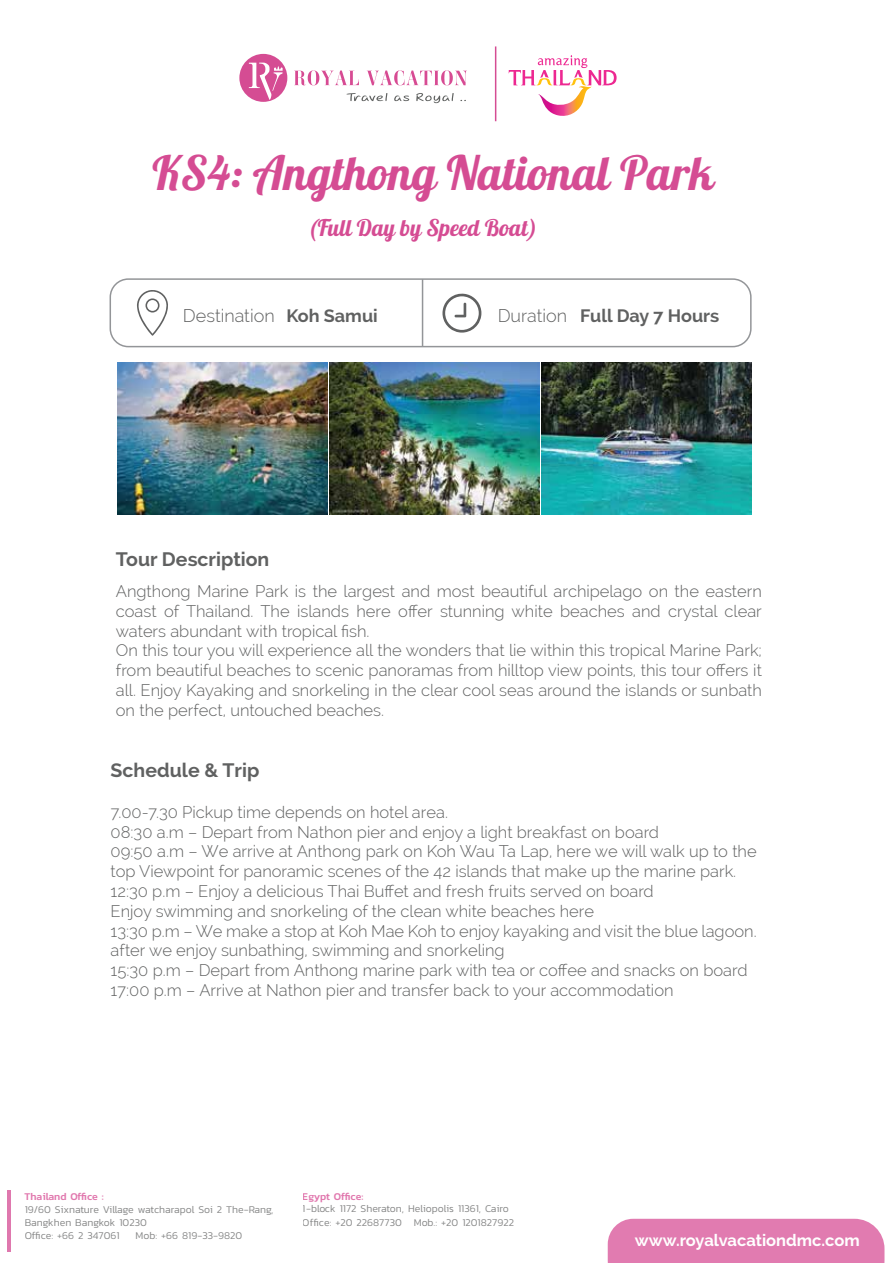
<style>
.page{position:relative;width:893px;height:1263px;background:#fff}
.page>*{position:absolute;margin:0;border:0;box-sizing:border-box;transform-origin:0 0}
.t1{font:47.1px "Pattaya";color:#d54c93}
.t2{font:22.95px "Pattaya";color:#d54c93}
.t3{font:700 19.5px "Raleway";color:#606161}
.t4{font:300 18px "Raleway";color:#606161}
.t5{font:700 18px "Raleway";color:#606161}
.t6{font:300 16.5px/19.8px "Raleway";color:#606161}
.t7{font:700 16.5px "Raleway";color:#fff}
.t8{font:300 10.5px/12.6px "Kanit";color:#606161}
.t9{font:500 10.5px "Kanit";color:#d74b93}
.s1{font-weight:700}
</style>
<div class="page">
<svg style="left:239px;top:54px;width:48px;height:48px"></svg>
<svg style="left:294px;top:70px;width:65px;height:15px"></svg>
<svg style="left:367px;top:70px;width:100px;height:15px"></svg>
<svg style="left:346px;top:93px;width:41px;height:8px"></svg>
<svg style="left:394px;top:96px;width:15px;height:5px"></svg>
<svg style="left:416px;top:93px;width:38px;height:10px"></svg>
<hr style="left:495px;top:46px;width:1px;height:75px;background:#d54c93">
<div style="left:608px;top:1219px;width:276px;height:44px;background:#e17bb0"></div>
<hr style="left:7px;top:1190px;width:4px;height:62px;background:#df78ae">
<div style="left:110px;top:278px;width:642px;height:69px;border:2px solid #939598;border-radius:18px"></div>
<hr style="left:422px;top:279px;width:1px;height:68px;background:#939598">
<svg style="left:137px;top:290px;width:31px;height:46px"></svg>
<svg style="left:442px;top:293px;width:39px;height:40px"></svg>
<svg style="left:509px;top:55px;width:108px;height:61px"></svg>
<img style="left:118px;top:362px;width:210px;height:153px">
<img style="left:330px;top:362px;width:210px;height:153px">
<img style="left:542px;top:362px;width:210px;height:153px">
<h1 class="t1" style="left:152px;top:142px;width:563px">KS4: Angthong National Park</h1>
<h2 class="t2" style="left:308px;top:213px;width:231px">(Full Day by Speed Boat)</h2>
<p class="t4" style="left:183px;top:305px;width:196px">Destination <span class="s1">Koh Samui</span></p>
<p class="t4" style="left:498px;top:305px;width:71px">Duration</p>
<p class="t5" style="left:580px;top:305px;width:141px">Full Day 7 Hours</p>
<p class="t3" style="left:116px;top:548px;width:155px">Tour Description</p>
<p class="t6" style="left:116px;top:581px;width:647px">Angthong Marine Park is the largest and most beautiful archipelago on the eastern coast of Thailand. The islands here offer stunning white beaches and crystal clear waters abundant with tropical fish.<br>On this tour you will experience all the wonders that lie within this tropical Marine Park; from beautiful beaches to scenic panoramas from hilltop view points, this tour offers it all. Enjoy Kayaking and snorkeling in the clear cool seas around the islands or sunbath on the perfect, untouched beaches.</p>
<p class="t3" style="left:111px;top:758px;width:150px">Schedule &amp; Trip</p>
<p class="t6" style="left:111px;top:802px;width:647px">7.00-7.30 Pickup time depends on hotel area.<br>08:30 a.m – Depart from Nathon pier and enjoy a light breakfast on board<br>09:50 a.m – We arrive at Anthong park on Koh Wau Ta Lap, here we will walk up to the top Viewpoint for panoramic scenes of the 42 islands that make up the marine park.<br>12:30 p.m – Enjoy a delicious Thai Buffet and fresh fruits served on board<br>Enjoy swimming and snorkeling of the clean white beaches here<br>13:30 p.m – We make a stop at Koh Mae Koh to enjoy kayaking and visit the blue lagoon. after we enjoy sunbathing, swimming and snorkeling<br>15:30 p.m – Depart from Anthong marine park with tea or coffee and snacks on board 17:00 p.m – Arrive at Nathon pier and transfer back to your accommodation</p>
<p class="t9" style="left:25px;top:1188px;width:81px">Thailand Office :</p>
<p class="t8" style="left:25px;top:1203px;width:250px">19/60 Sixnature Village watcharapol Soi 2 The-Rang,<br>Bangkhen Bangkok 10230</p>
<p class="t8" style="left:25px;top:1229px;width:97px">Office: +66 2 347061</p>
<p class="t8" style="left:136px;top:1229px;width:108px">Mob: +66 819-33-9820</p>
<p class="t9" style="left:303px;top:1188px;width:62px">Egypt Office:</p>
<p class="t8" style="left:303px;top:1216px;width:213px">Office: +20 22687730 Mob.: +20 1201827922</p>
<p class="t8" style="left:303px;top:1201px;width:208px">1-block 1172 Sheraton, Heliopolis 11361, Cairo</p>
<p class="t7" style="left:635px;top:1230px;width:226px">www.royalvacationdmc.com</p>
</div>
